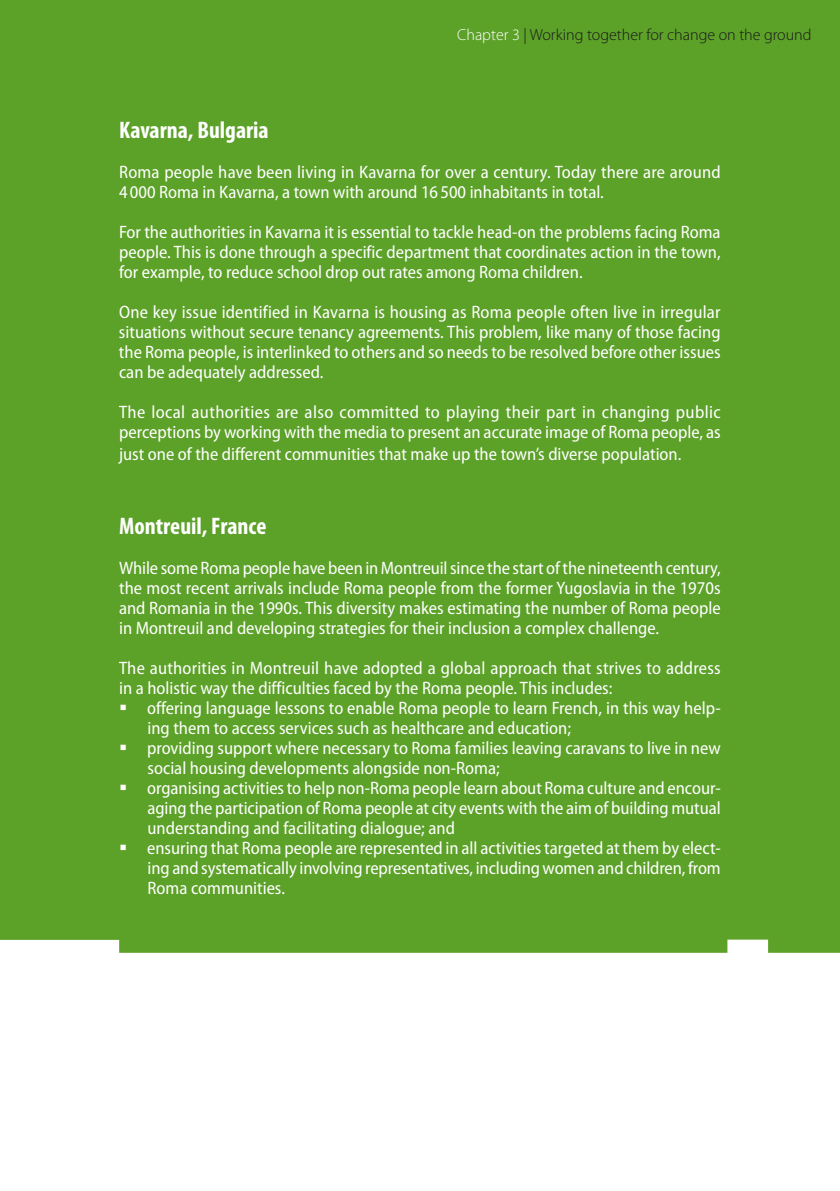
<style>
.page{position:relative;width:840px;height:1191px;background:#fff}
.page>*{position:absolute;margin:0;border:0;box-sizing:border-box;transform-origin:0 0}
.t1{font:700 condensed 24px "Myriad Pro";color:#fff}
.t2{font:semi-condensed 18px/20px "Myriad Pro";color:#fff}
.t3{font:300 16px "Myriad Pro";color:#1a171c}
.s1{color:#fff}
</style>
<div class="page">
<div style="left:0;top:0;width:839px;height:952px;background:#5ca128"></div>
<svg style="left:120px;top:705px;width:6px;height:5px"></svg>
<svg style="left:120px;top:745px;width:6px;height:5px"></svg>
<svg style="left:121px;top:785px;width:5px;height:5px"></svg>
<svg style="left:121px;top:845px;width:5px;height:5px"></svg>
<p class="t3" style="left:457px;top:26px;width:355px"><span class="s1">Chapter 3</span> | Working together for change on the ground</p>
<h1 class="t1" style="left:119px;top:117px;width:151px">Kavarna, Bulgaria</h1>
<p class="t2" style="left:119px;top:162px;width:602px">Roma people have been living in Kavarna for over a century. Today there are around<br>4 000 Roma in Kavarna, a town with around 16 500 inhabitants in total.</p>
<p class="t2" style="left:119px;top:222px;width:602px;text-align:justify">For the authorities in Kavarna it is essential to tackle head-on the problems facing Roma people. This is done through a specific department that coordinates action in the town, for example, to reduce school drop out rates among Roma children.</p>
<p class="t2" style="left:119px;top:302px;width:603px;text-align:justify">One key issue identified in Kavarna is housing as Roma people often live in irregular situations without secure tenancy agreements. This problem, like many of those facing the Roma people, is interlinked to others and so needs to be resolved before other issues can be adequately addressed.</p>
<p class="t2" style="left:119px;top:402px;width:603px">The local authorities are also committed to playing their part in changing public perceptions by working with the media to present an accurate image of Roma people, as</p>
<p class="t2" style="left:119px;top:444px;width:563px">just one of the different communities that make up the town’s diverse population.</p>
<h1 class="t1" style="left:119px;top:513px;width:149px">Montreuil, France</h1>
<p class="t2" style="left:119px;top:558px;width:603px;text-align:justify">While some Roma people have been in Montreuilsince the start of the nineteenth century, the most recent arrivals include Roma people from the former Yugoslavia in the 1970s and Romania in the 1990s. This diversity makes estimating the number of Roma people in Montreuil and developing strategies for their inclusion a complex challenge.</p>
<p class="t2" style="left:119px;top:658px;width:602px">The authorities in Montreuil have adopted a global approach that strives to address in a holistic way the difficulties faced by the Roma people. This includes:</p>
<p class="t2" style="left:147px;top:698px;width:575px">offering language lessons to enable Roma people to learn French, in this way help&shy;ing them to access services such as healthcare and education;<br>providing support where necessary to Roma families leaving caravans to live in new social housing developments alongside non-Roma;<br>organising activitiesto help non-Roma people learn about Roma culture and encour&shy;aging the participation of Roma people at city eventswith the aimof building mutual understanding and facilitating dialogue; and<br>ensuring that Roma people are represented in all activitiestargeted at them by elect&shy;ing and systematically involving representatives, includingwomen and children, from Roma communities.</p>
</div>
